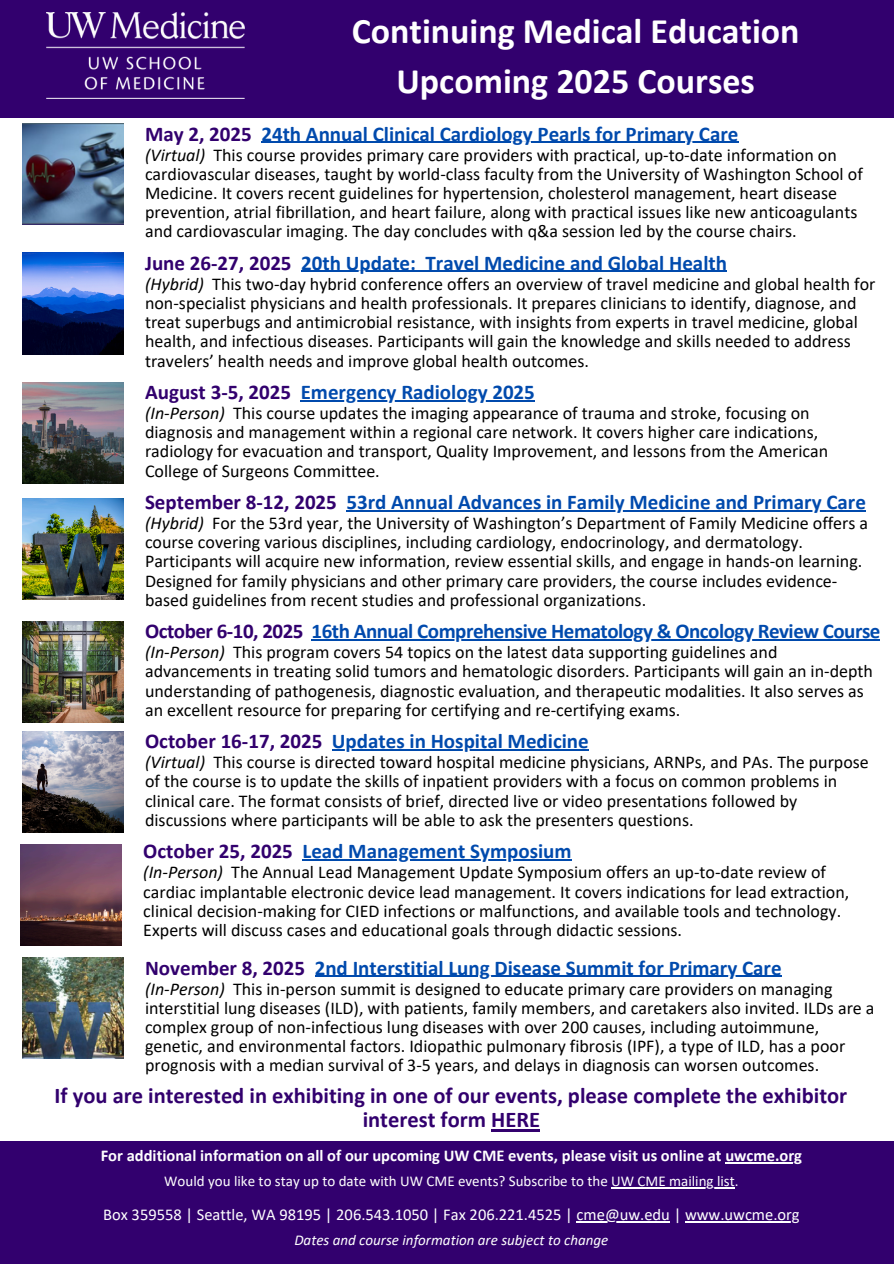
<style>
.page{position:relative;width:894px;height:1264px;background:#fff}
.page>*{position:absolute;margin:0;border:0;box-sizing:border-box;transform-origin:0 0}
.t1{font:700 36px/49.5px "Calibri";color:#fff;text-align:center}
.t2{font:700 22.5px/24.8px "Calibri";color:#32006e;text-align:center}
.t3{font:700 21px "Calibri";color:#004aad}
.t4{font:700 21px "Calibri";color:#32006e}
.t5{font:700 21px "Calibri";letter-spacing:-.02em;color:#004aad}
.t6{font:18px/19.2px "Calibri";color:#000}
.t7{font:700 16.5px "Calibri";color:#fff}
.t8{font:16.5px "Calibri";color:#fff}
.t9{font:15px "Calibri";color:#fff}
.t10{font:italic 15px "Calibri";color:#fff}
.s1{font-style:italic}
.s2{color:#32006e}
</style>
<div class="page">
<div style="left:0;top:0;width:893px;height:117px;background:#32006e"></div>
<img style="left:46px;top:13px;width:198px;height:85px">
<img style="left:21px;top:844px;width:101px;height:101px">
<div style="left:0;top:1140px;width:893px;height:123px;background:#32006e"></div>
<img style="left:22px;top:957px;width:101px;height:101px">
<img style="left:22px;top:124px;width:101px;height:101px">
<img style="left:22px;top:253px;width:101px;height:101px">
<img style="left:22px;top:382px;width:101px;height:101px">
<img style="left:22px;top:498px;width:101px;height:101px">
<img style="left:22px;top:621px;width:101px;height:101px">
<img style="left:22px;top:731px;width:101px;height:101px">
<hr style="left:302px;top:859px;width:269px;height:1px;background:#004aad">
<hr style="left:314px;top:975px;width:467px;height:1px;background:#004aad">
<hr style="left:261px;top:142px;width:477px;height:1px;background:#004aad">
<hr style="left:301px;top:271px;width:115px;height:1px;background:#004aad">
<hr style="left:425px;top:271px;width:301px;height:1px;background:#004aad">
<hr style="left:300px;top:400px;width:235px;height:1px;background:#004aad">
<hr style="left:346px;top:510px;width:519px;height:1px;background:#004aad">
<hr style="left:311px;top:639px;width:568px;height:1px;background:#004aad">
<hr style="left:332px;top:749px;width:256px;height:1px;background:#004aad">
<hr style="left:725px;top:1162px;width:76px;height:1px;background:#fff">
<hr style="left:611px;top:1187px;width:123px;height:1px;background:#fff">
<hr style="left:576px;top:1221px;width:93px;height:1px;background:#fff">
<hr style="left:684px;top:1221px;width:115px;height:1px;background:#fff">
<hr style="left:491px;top:1129px;width:49px;height:2px;background:#32006e">
<p class="t1" style="left:352px;top:9px;width:449px">Continuing Medical Education<br>Upcoming 2025 Courses</p>
<h4 class="t4" style="left:145px;top:125px;width:108px">May 2, 2025</h4>
<p class="t3" style="left:261px;top:125px;width:478px">24th Annual Clinical Cardiology Pearls for Primary Care</p>
<p class="t6" style="left:145px;top:147px;width:719px"><span class="s1">(Virtual)</span> This course provides primary care providers with practical, up-to-date information on cardiovascular diseases, taught by world-class faculty from the University of Washington School of Medicine. It covers recent guidelines for hypertension, cholesterol management, heart disease prevention, atrial fibrillation, and heart failure, along with practical issues like new anticoagulants and cardiovascular imaging. The day concludes with q&amp;a session led by the course chairs.</p>
<h4 class="t4" style="left:145px;top:254px;width:148px">June 26-27, 2025</h4>
<p class="t3" style="left:301px;top:254px;width:427px">20th Update: Travel Medicine and Global Health</p>
<p class="t6" style="left:145px;top:276px;width:731px"><span class="s1">(Hybrid)</span> This two-day hybrid conference offers an overview of travel medicine and global health for non-specialist physicians and health professionals. It prepares clinicians to identify, diagnose, and treat superbugs and antimicrobial resistance, with insights from experts in travel medicine, global health, and infectious diseases. Participants will gain the knowledge and skills needed to address travelers’ health needs and improve global health outcomes.</p>
<h4 class="t4" style="left:145px;top:383px;width:147px">August 3-5, 2025</h4>
<h2 class="t3" style="left:300px;top:383px;width:236px">Emergency Radiology 2025</h2>
<h2 class="t6" style="left:145px;top:405px;width:684px"><span class="s1">(In-Person)</span> This course updates the imaging appearance of trauma and stroke, focusing on diagnosis and management within a regional care network. It covers higher care indications, radiology for evacuation and transport, Quality Improvement, and lessons from the American College of Surgeons Committee.</h2>
<h3 class="t4" style="left:145px;top:493px;width:193px">September 8-12, 2025</h3>
<p class="t3" style="left:346px;top:493px;width:521px">53rd Annual Advances in Family Medicine and Primary Care</p>
<p class="t6" style="left:145px;top:515px;width:724px"><span class="s1">(Hybrid)</span> For the 53rd year, the University of Washington’s Department of Family Medicine offers a course covering various disciplines, including cardiology, endocrinology, and dermatology.<br>Participants will acquire new information, review essential skills, and engage in hands-on learning.<br>Designed for family physicians and other primary care providers, the course includes evidence&shy;based guidelines from recent studies and professional organizations.</p>
<h4 class="t5" style="left:145px;top:622px;width:736px"><span class="s2">October 6-10, 2025</span> 16th Annual Comprehensive Hematology &amp; Oncology Review Course</h4>
<p class="t6" style="left:145px;top:644px;width:729px"><span class="s1">(In-Person)</span> This program covers 54 topics on the latest data supporting guidelines and advancements in treating solid tumors and hematologic disorders. Participants will gain an in-depth understanding of pathogenesis, diagnostic evaluation, and therapeutic modalities. It also serves as an excellent resource for preparing for certifying and re-certifying exams.</p>
<p class="t4" style="left:145px;top:732px;width:179px">October 16-17, 2025</p>
<p class="t3" style="left:332px;top:732px;width:258px">Updates in Hospital Medicine</p>
<p class="t6" style="left:145px;top:754px;width:725px"><span class="s1">(Virtual)</span> This course is directed toward hospital medicine physicians, ARNPs, and PAs. The purpose of the course is to update the skills of inpatient providers with a focus on common problems in clinical care. The format consists of brief, directed live or video presentations followed by discussions where participants will be able to ask the presenters questions.</p>
<h4 class="t4" style="left:143px;top:842px;width:151px">October 25, 2025</h4>
<p class="t3" style="left:302px;top:842px;width:270px">Lead Management Symposium</p>
<p class="t6" style="left:143px;top:864px;width:707px"><span class="s1">(In-Person)</span> The Annual Lead Management Update Symposium offers an up-to-date review of cardiac implantable electronic device lead management. It covers indications for lead extraction, clinical decision-making for CIED infections or malfunctions, and available tools and technology.<br>Experts will discuss cases and educational goals through didactic sessions.</p>
<h4 class="t4" style="left:145px;top:958px;width:162px">November 8, 2025</h4>
<p class="t3" style="left:314px;top:958px;width:468px">2nd Interstitial Lung Disease Summit for Primary Care</p>
<p class="t6" style="left:145px;top:980px;width:730px"><span class="s1">(In-Person)</span> This in-person summit is designed to educate primary care providers on managing interstitial lung diseases (ILD), with patients, family members, and caretakers also invited. ILDs are a complex group of non-infectious lung diseases with over 200 causes, including autoimmune, genetic, and environmental factors. Idiopathic pulmonary fibrosis (IPF), a type of ILD, has a poor prognosis with a median survival of 3-5 years, and delays in diagnosis can worsen outcomes.</p>
<p class="t2" style="left:55px;top:1084px;width:793px">If you are interested in exhibiting in one of our events, please complete the exhibitor interest form HERE</p>
<p class="t7" style="left:101px;top:1148px;width:702px">For additional information on all of our upcoming UW CME events, please visit us online at uwcme.org</p>
<p class="t9" style="left:164px;top:1175px;width:575px">Would you like to stay up to date with UW CME events? Subscribe to the UW CME mailing list.</p>
<p class="t8" style="left:103px;top:1207px;width:698px">Box 359558 | Seattle, WA 98195 | 206.543.1050 | Fax 206.221.4525 | cme@uw.edu | www.uwcme.org</p>
<p class="t10" style="left:294px;top:1233px;width:315px">Dates and course information are subject to change</p>
</div>
